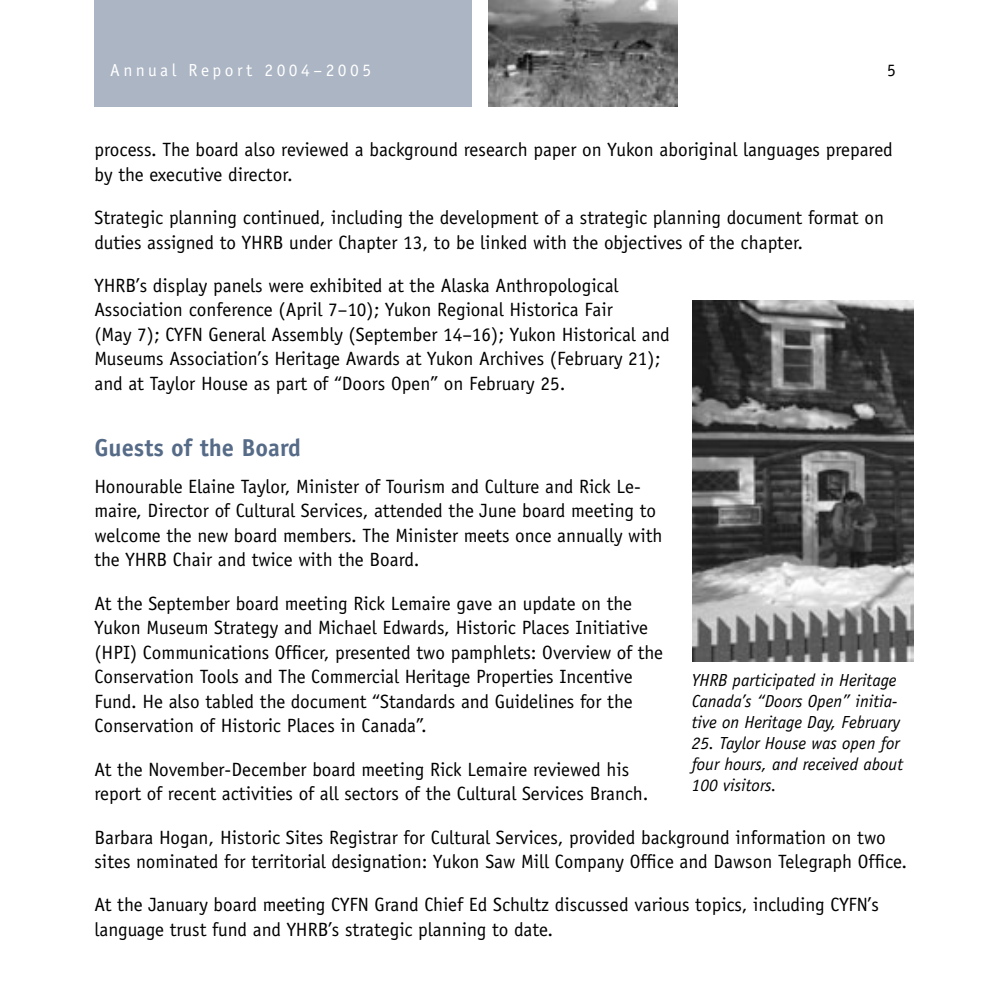
<style>
.page{position:relative;width:1008px;height:1008px;background:#fff}
.page>*{position:absolute;margin:0;border:0;box-sizing:border-box;transform-origin:0 0}
.subhead_1{font:700 24.5px "Officina Sans";color:#566b87}
.body_text{font:19.25px/24.5px "Officina Sans";color:#000}
.t1{font:italic 17.5px/21px "Officina Sans";color:#000}
.t2{font:17.5px "Officina Sans";letter-spacing:.2em;color:#fff}
.t3{font:17.5px "Officina Sans";color:#000}
</style>
<div class="page">
<img style="left:488px;top:0;width:189px;height:106px">
<img style="left:693px;top:301px;width:220px;height:361px">
<div style="left:94px;top:0;width:378px;height:107px;background:#abb5c3"></div>
<p class="t2" style="left:110px;top:60px;width:263px">Annual Report 2004–2005</p>
<p class="t3" style="left:887px;top:60px;width:10px">5</p>
<p class="body_text" style="left:94px;top:137px;width:800px">process. The board also reviewed a background research paper on Yukon aboriginal languages prepared by the executive director.</p>
<p class="body_text" style="left:94px;top:205px;width:791px">Strategic planning continued, including the development of a strategic planning document format on duties assigned to YHRB under Chapter 13, to be linked with the objectives of the chapter.</p>
<p class="body_text" style="left:94px;top:273px;width:577px">YHRB’s display panels were exhibited at the Alaska Anthropological Association conference (April 7–10); Yukon Regional Historica Fair<br>(May 7); CYFN General Assembly (September 14–16); Yukon Historical and Museums Association’s Heritage Awards at Yukon Archives (February 21); and at Taylor House as part of “Doors Open” on February 25.</p>
<p class="subhead_1" style="left:94px;top:432px;width:208px">Guests of the Board</p>
<p class="body_text" style="left:94px;top:474px;width:570px">Honourable Elaine Taylor, Minister of Tourism and Culture and Rick Le&shy;maire, Director of Cultural Services, attended the June board meeting to welcome the new board members. The Minister meets once annually with the YHRB Chair and twice with the Board.</p>
<p class="body_text" style="left:94px;top:591px;width:570px">At the September board meeting Rick Lemaire gave an update on the Yukon Museum Strategy and Michael Edwards, Historic Places Initiative (HPI) Communications Officer, presented two pamphlets: Overview of the Conservation Tools and The Commercial Heritage Properties Incentive Fund. He also tabled the document “Standards and Guidelines for the Conservation of Historic Places in Canada”.</p>
<p class="body_text" style="left:94px;top:757px;width:556px">At the November-December board meeting Rick Lemaire reviewed his report of recent activities of all sectors of the Cultural Services Branch.</p>
<p class="body_text" style="left:94px;top:825px;width:814px">Barbara Hogan, Historic Sites Registrar for Cultural Services, provided background information on two sites nominated for territorial designation: Yukon Saw Mill Company Office and Dawson Telegraph Office.</p>
<p class="body_text" style="left:94px;top:893px;width:786px">At the January board meeting CYFN Grand Chief Ed Schultz discussed various topics, including CYFN’s language trust fund and YHRB’s strategic planning to date.</p>
<p class="t1" style="left:692px;top:670px;width:210px">YHRB participated in Heritage<br>Canada’s “Doors Open” initia&shy;tive on Heritage Day, February</p>
<p class="t1" style="left:692px;top:733px;width:213px">25. Taylor House was open for four hours, and received about<br>100 visitors.</p>
</div>
